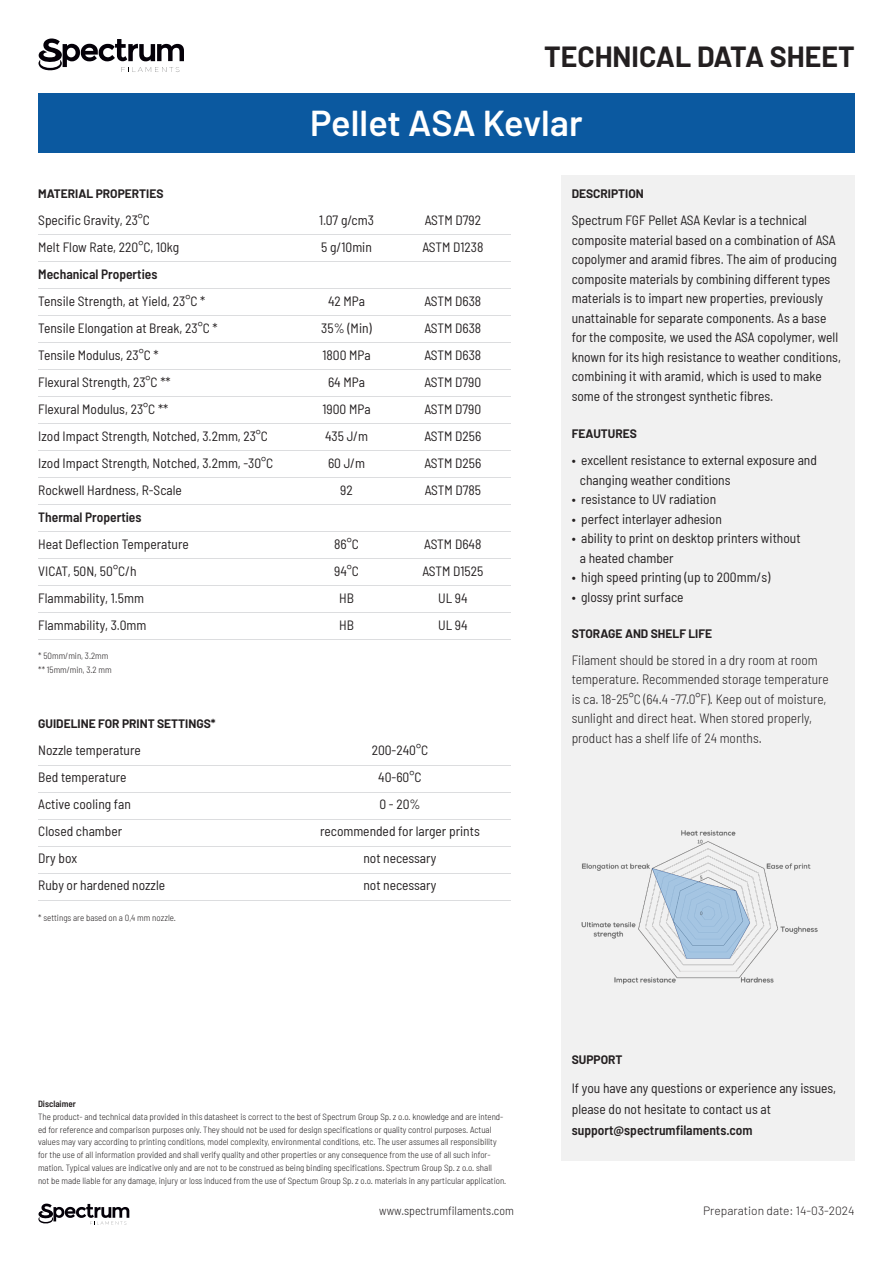
<style>
.page{position:relative;width:893px;height:1263px;background:#fff}
.page>*{position:absolute;margin:0;border:0;box-sizing:border-box;transform-origin:0 0}
.t1{font:600 36px "Barlow";letter-spacing:-.005em;color:#fff}
.t2{font:700 28.5px "Barlow";color:#231f20}
.t3{font:semi-condensed 13.5px/19.5px "Barlow";color:#231f20}
.t4{font:300 semi-condensed 13.5px/19.5px "Barlow";color:#231f20}
.t5{font:600 semi-condensed 13.5px "Barlow";color:#231f20}
.t6{font:700 12px "Barlow";color:#231f20}
.t7{font:300 12px "Barlow";color:#231f20}
.t8{font:300 semi-condensed 12px "Barlow";color:#231f20}
.t9{font:300 semi-condensed 9px/12.8px "Barlow";color:#231f20}
.t10{font:600 semi-condensed 9px "Barlow";color:#231f20}
.s1{font-weight:600}
</style>
<div class="page">
<div style="left:561px;top:175px;width:294px;height:985px;background:#f1f1f1"></div>
<div style="left:38px;top:94px;width:817px;height:59px;background:#0b59a0"></div>
<svg style="left:38px;top:39px;width:146px;height:33px"></svg>
<svg style="left:38px;top:1203px;width:91px;height:21px"></svg>
<hr style="left:38px;top:234px;width:472px;height:1px;background:#dcdddf">
<hr style="left:38px;top:261px;width:472px;height:1px;background:#dcdddf">
<hr style="left:38px;top:288px;width:472px;height:1px;background:#dcdddf">
<hr style="left:38px;top:315px;width:472px;height:1px;background:#dcdddf">
<hr style="left:38px;top:342px;width:472px;height:1px;background:#dcdddf">
<hr style="left:38px;top:369px;width:472px;height:1px;background:#dcdddf">
<hr style="left:38px;top:396px;width:472px;height:1px;background:#dcdddf">
<hr style="left:38px;top:423px;width:472px;height:1px;background:#dcdddf">
<hr style="left:38px;top:450px;width:472px;height:1px;background:#dcdddf">
<hr style="left:38px;top:477px;width:472px;height:1px;background:#dcdddf">
<hr style="left:38px;top:504px;width:472px;height:1px;background:#dcdddf">
<hr style="left:38px;top:531px;width:472px;height:1px;background:#dcdddf">
<hr style="left:38px;top:558px;width:472px;height:1px;background:#dcdddf">
<hr style="left:38px;top:585px;width:472px;height:1px;background:#dcdddf">
<hr style="left:38px;top:612px;width:472px;height:1px;background:#dcdddf">
<hr style="left:38px;top:639px;width:472px;height:1px;background:#dcdddf">
<img style="left:581px;top:830px;width:237px;height:155px">
<hr style="left:38px;top:765px;width:472px;height:1px;background:#dcdddf">
<hr style="left:38px;top:792px;width:472px;height:1px;background:#dcdddf">
<hr style="left:38px;top:819px;width:472px;height:1px;background:#dcdddf">
<hr style="left:38px;top:846px;width:472px;height:1px;background:#dcdddf">
<hr style="left:38px;top:873px;width:472px;height:1px;background:#dcdddf">
<hr style="left:38px;top:900px;width:472px;height:1px;background:#dcdddf">
<p class="t2" style="left:544px;top:35px;width:312px">TECHNICAL DATA SHEET</p>
<p class="t6" style="left:38px;top:185px;width:127px">MATERIAL PROPERTIES</p>
<p class="t3" style="left:38px;top:210px;width:113px">Specific Gravity, 23°C</p>
<p class="t3" style="left:38px;top:237px;width:143px">Melt Flow Rate, 220°C, 10kg</p>
<p class="t5" style="left:38px;top:265px;width:121px">Mechanical Properties</p>
<p class="t3" style="left:38px;top:291px;width:169px">Tensile Strength, at Yield, 23°C *</p>
<p class="t3" style="left:38px;top:318px;width:181px">Tensile Elongation at Break, 23°C *</p>
<p class="t3" style="left:38px;top:345px;width:122px">Tensile Modulus, 23°C *</p>
<p class="t3" style="left:38px;top:372px;width:134px">Flexural Strength, 23°C **</p>
<p class="t3" style="left:38px;top:399px;width:132px">Flexural Modulus, 23°C **</p>
<p class="t3" style="left:38px;top:426px;width:231px">Izod Impact Strength, Notched, 3.2mm, 23°C</p>
<p class="t3" style="left:38px;top:453px;width:237px">Izod Impact Strength, Notched, 3.2mm, -30°C</p>
<p class="t3" style="left:38px;top:480px;width:145px">Rockwell Hardness, R-Scale</p>
<p class="t5" style="left:38px;top:508px;width:105px">Thermal Properties</p>
<p class="t3" style="left:38px;top:534px;width:152px">Heat Deflection Temperature</p>
<p class="t3" style="left:38px;top:561px;width:100px">VICAT, 50N, 50°C/h</p>
<p class="t3" style="left:38px;top:588px;width:107px">Flammability, 1.5mm</p>
<p class="t3" style="left:38px;top:615px;width:110px">Flammability, 3.0mm</p>
<p class="t9" style="left:38px;top:649px;width:72px">* 50mm/min, 3.2mm</p>
<p class="t9" style="left:38px;top:662px;width:75px">** 15mm/min, 3.2 mm</p>
<p class="t6" style="left:38px;top:714px;width:179px">GUIDELINE FOR PRINT SETTINGS*</p>
<p class="t3" style="left:38px;top:739px;width:104px">Nozzle temperature</p>
<p class="t3" style="left:38px;top:766px;width:90px">Bed temperature</p>
<p class="t3" style="left:38px;top:793px;width:94px">Active cooling fan</p>
<p class="t3" style="left:38px;top:820px;width:85px">Closed chamber</p>
<p class="t3" style="left:38px;top:847px;width:40px">Dry box</p>
<p class="t3" style="left:38px;top:874px;width:128px">Ruby or hardened nozzle</p>
<p class="t9" style="left:38px;top:910px;width:139px">* settings are based on a 0,4 mm nozzle.</p>
<p class="t1" style="left:310px;top:97px;width:274px">Pellet ASA Kevlar</p>
<p class="t3" style="left:319px;top:210px;width:56px">1.07 g/cm3</p>
<p class="t3" style="left:321px;top:237px;width:52px">5 g/10min</p>
<p class="t3" style="left:328px;top:291px;width:39px">42 MPa</p>
<p class="t3" style="left:321px;top:318px;width:52px">35% (Min)</p>
<p class="t3" style="left:322px;top:345px;width:50px">1800 MPa</p>
<p class="t3" style="left:328px;top:372px;width:39px">64 MPa</p>
<p class="t3" style="left:322px;top:399px;width:50px">1900 MPa</p>
<p class="t3" style="left:325px;top:426px;width:44px">435 J/m</p>
<p class="t3" style="left:328px;top:453px;width:38px">60 J/m</p>
<p class="t3" style="left:340px;top:480px;width:14px">92</p>
<p class="t3" style="left:334px;top:534px;width:26px">86°C</p>
<p class="t3" style="left:334px;top:561px;width:26px">94°C</p>
<p class="t3" style="left:339px;top:588px;width:16px">HB</p>
<p class="t3" style="left:339px;top:615px;width:16px">HB</p>
<p class="t3" style="left:425px;top:210px;width:58px">ASTM D792</p>
<p class="t3" style="left:422px;top:237px;width:63px">ASTM D1238</p>
<p class="t3" style="left:424px;top:291px;width:58px">ASTM D638</p>
<p class="t3" style="left:424px;top:318px;width:58px">ASTM D638</p>
<p class="t3" style="left:424px;top:345px;width:58px">ASTM D638</p>
<p class="t3" style="left:424px;top:372px;width:58px">ASTM D790</p>
<p class="t3" style="left:424px;top:399px;width:58px">ASTM D790</p>
<p class="t3" style="left:424px;top:426px;width:58px">ASTM D256</p>
<p class="t3" style="left:424px;top:453px;width:58px">ASTM D256</p>
<p class="t3" style="left:425px;top:480px;width:58px">ASTM D785</p>
<p class="t3" style="left:424px;top:534px;width:59px">ASTM D648</p>
<p class="t3" style="left:422px;top:561px;width:62px">ASTM D1525</p>
<p class="t3" style="left:438px;top:588px;width:31px">UL 94</p>
<p class="t3" style="left:438px;top:615px;width:31px">UL 94</p>
<p class="t3" style="left:372px;top:739px;width:58px">200-240°C</p>
<p class="t3" style="left:378px;top:766px;width:45px">40-60°C</p>
<p class="t3" style="left:379px;top:793px;width:43px">0 - 20%</p>
<p class="t3" style="left:320px;top:820px;width:161px">recommended for larger prints</p>
<p class="t3" style="left:363px;top:847px;width:74px">not necessary</p>
<p class="t3" style="left:363px;top:874px;width:74px">not necessary</p>
<p class="t6" style="left:572px;top:185px;width:74px">DESCRIPTION</p>
<p class="t3" style="left:572px;top:210px;width:271px">Spectrum FGF Pellet ASA Kevlar is a technical composite material based on a combination of ASA copolymer and aramid fibres. The aim of producing composite materials by combining different types materials is to impart new properties, previously unattainable for separate components. As a base for the composite, we used the ASA copolymer, well known for its high resistance to weather conditions, combining it with aramid, which is used to make some of the strongest synthetic fibres.</p>
<p class="t6" style="left:572px;top:425px;width:67px">FEAUTURES</p>
<p class="t3" style="left:580px;top:449px;width:239px;text-indent:-8px">• excellent resistance to external exposure and changing weather conditions</p>
<p class="t3" style="left:572px;top:488px;width:146px">• resistance to UV radiation</p>
<p class="t3" style="left:572px;top:508px;width:152px">• perfect interlayer adhesion</p>
<p class="t3" style="left:580px;top:527px;width:222px;text-indent:-8px">• ability to print on desktop printers without a heated chamber</p>
<p class="t3" style="left:572px;top:566px;width:200px">• high speed printing (up to 200mm/s)</p>
<p class="t3" style="left:572px;top:586px;width:113px">• glossy print surface</p>
<p class="t6" style="left:572px;top:624px;width:142px">STORAGE AND SHELF LIFE</p>
<p class="t4" style="left:572px;top:649px;width:259px">Filament should be stored in a dry room at room temperature. Recommended storage temperature is ca. 18-25°C (64.4 -77.0°F). Keep out of moisture, sunlight and direct heat. When stored properly, product has a shelf life of 24 months.</p>
<p class="t10" style="left:38px;top:1097px;width:39px">Disclaimer</p>
<p class="t9" style="left:38px;top:1109px;width:470px">The product- and technical data provided in this datasheet is correct to the best of Spectrum Group Sp. z o.o. knowledge and are intend&shy;ed for reference and comparison purposes only. They should not be used for design specifications or quality control purposes. Actual values may vary according to printing conditions, model complexity, environmental conditions, etc. The user assumes all responsibility for the use of all information provided and shall verify quality and other properties or any consequence from the use of all such infor&shy;mation. Typical values are indicative only and are not to be construed as being binding specifications. Spectrum Group Sp. z o.o. shall<br>not be made liable for any damage, injury or loss induced from the use of Spectum Group Sp. z o.o. materials in any particular application.</p>
<p class="t6" style="left:572px;top:1051px;width:52px">SUPPORT</p>
<p class="t3" style="left:572px;top:1077px;width:266px;line-height:21px">If you have any questions or experience any issues, please do not hesitate to contact us at <span class="s1">support@spectrumfilaments.com</span></p>
<p class="t8" style="left:379px;top:1202px;width:136px">www.spectrumfilaments.com</p>
<p class="t7" style="left:703px;top:1202px;width:153px">Preparation date: 14-03-2024</p>
</div>
